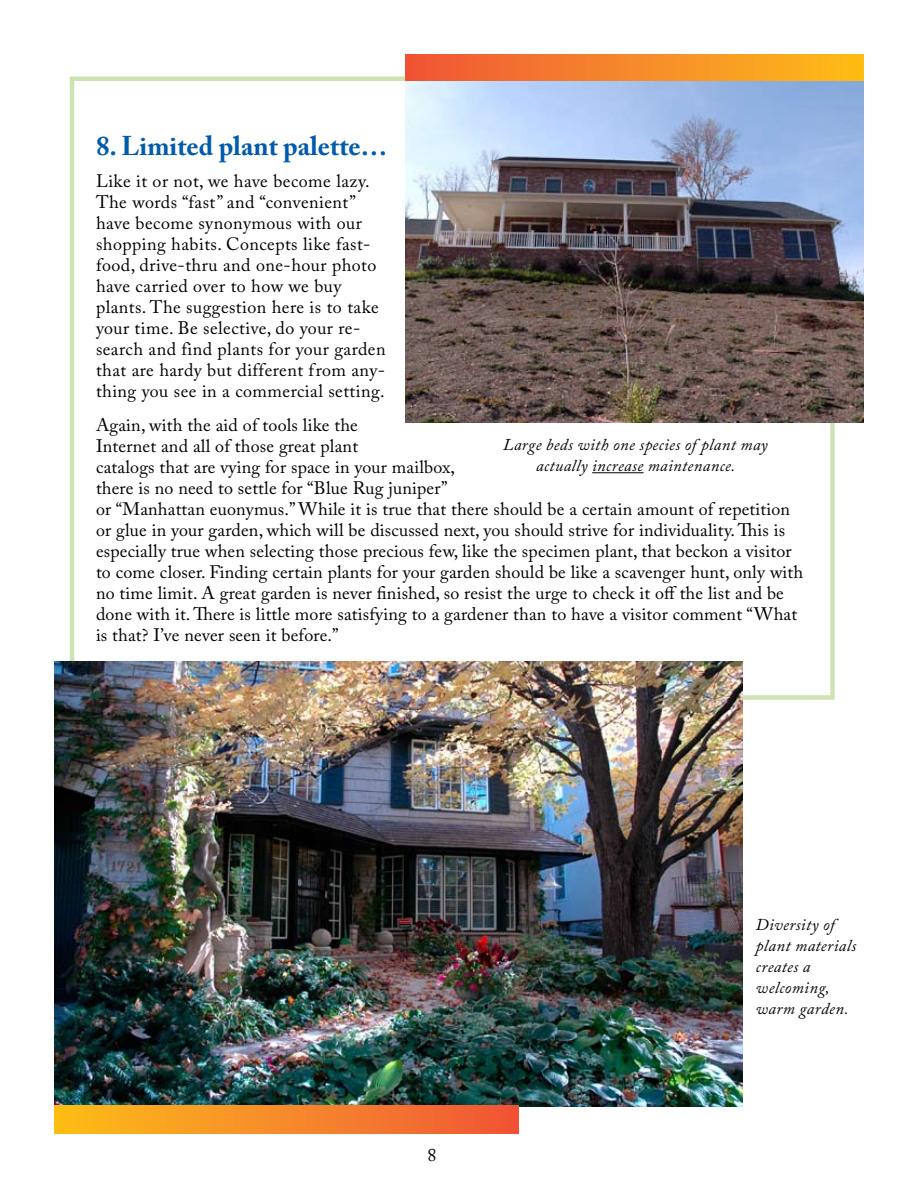
<style>
.page{position:relative;width:918px;height:1188px;background:#fff}
.page>*{position:absolute;margin:0;border:0;box-sizing:border-box;transform-origin:0 0}
.t1{font:700 27px "Adobe Caslon Pro";color:#005aaa}
.t2{font:18px/21px "Adobe Caslon Pro";letter-spacing:.01em;color:#000}
.t3{font:italic 16.5px/21px "Adobe Caslon Pro";letter-spacing:.025em;color:#000;text-align:center}
</style>
<div class="page">
<img style="left:405px;top:81px;width:459px;height:342px">
<img style="left:54px;top:662px;width:688px;height:444px">
<div style="left:405px;top:54px;width:459px;height:27px;background:linear-gradient(to right,#f05538,#fdbe19)"></div>
<div style="left:54px;top:1106px;width:465px;height:28px;background:linear-gradient(to right,#fdbe19,#f05438)"></div>
<hr style="left:592px;top:472px;width:52px;height:1px;background:#000">
<h1 class="t1" style="left:96px;top:130px;width:293px">8. Limited plant palette…</h1>
<p class="t2" style="left:96px;top:170px;width:291px">Like it or not, we have become lazy.<br>The words “fast” and “convenient” have become synonymous with our shopping habits. Concepts like fast&shy;food, drive-thru and one-hour photo have carried over to how we buy plants. The suggestion here is to take your time. Be selective, do your re&shy;search and find plants for your garden that are hardy but different from any&shy;thing you see in a commercial setting.</p>
<p class="t2" style="left:96px;top:414px;width:709px">Again, with the aid of tools like the<br>Internet and all of those great plant<br>catalogs that are vying for space in your mailbox,<br>there is no need to settle for “Blue Rug juniper”<br>or “Manhattan euonymus.” While it is true that there should be a certain amount of repetition or glue in your garden, which will be discussed next, you should strive for individuality. This is especially true when selecting those precious few, like the specimen plant, that beckon a visitor to come closer. Finding certain plants for your garden should be like a scavenger hunt, only with no time limit. A great garden is never finished, so resist the urge to check it off the list and be done with it. There is little more satisfying to a gardener than to have a visitor comment “What is that? I’ve never seen it before.”</p>
<p class="t3" style="left:503px;top:434px;width:266px">Large beds with one species of plant may actually increase maintenance.</p>
<p class="t3" style="left:756px;top:914px;width:102px;text-align:left">Diversity of plant materials creates a welcoming, warm garden.</p>
</div>
